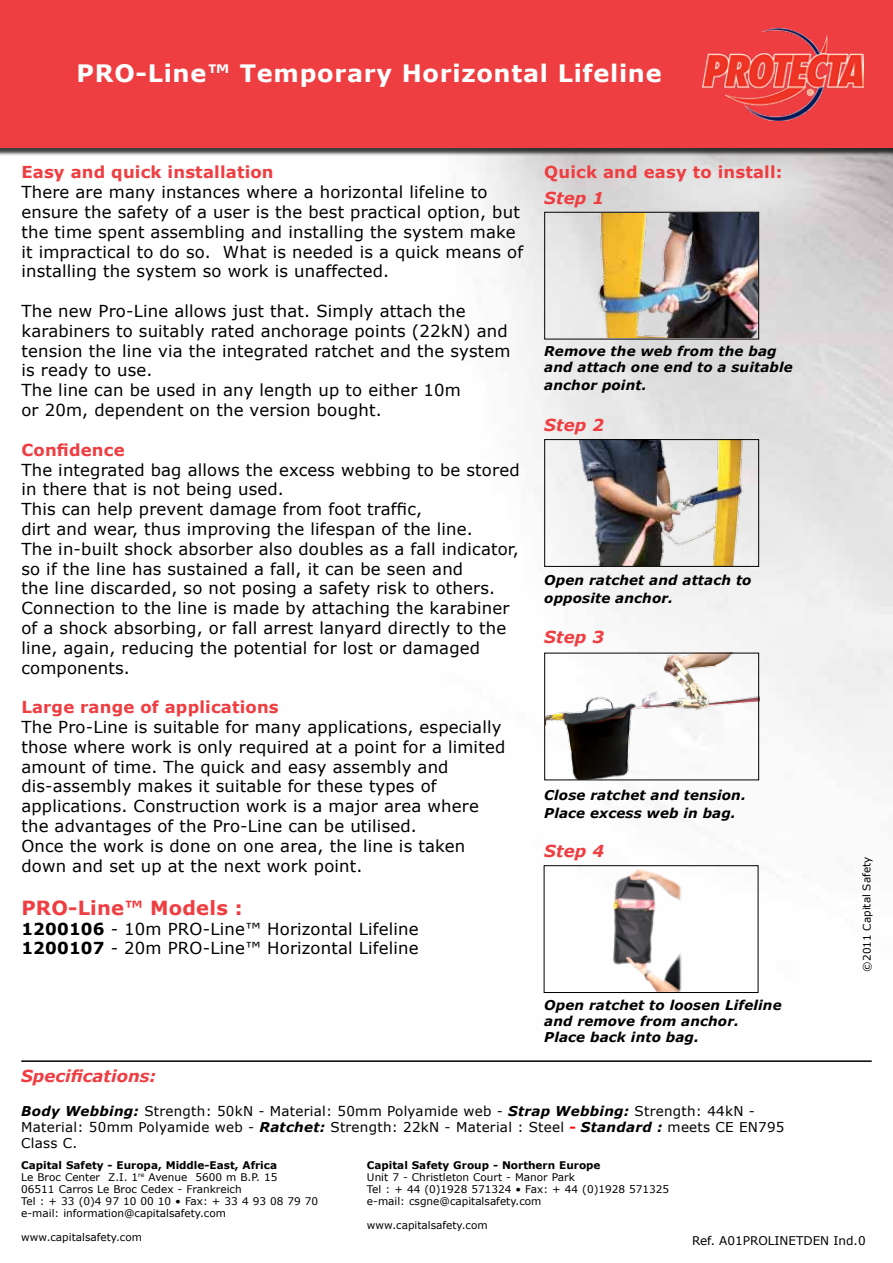
<style>
.page{position:relative;width:893px;height:1263px;background:#fff}
.page>*{position:absolute;margin:0;border:0;box-sizing:border-box;transform-origin:0 0}
.t1{font:700 24px "Verdana";letter-spacing:.03em;color:#fff}
.t2{font:700 19.5px "Verdana";letter-spacing:.01em;color:#ef3e42}
.t3{font:16.5px/19.8px "Verdana";letter-spacing:.01em;color:#000}
.t4{font:700 16.5px "Verdana";letter-spacing:.01em;color:#ef3e42}
.t5{font:italic 700 16.5px "Verdana";letter-spacing:.01em;color:#ef3e42}
.t6{font:italic 700 13.5px/16.2px "Verdana";letter-spacing:.01em;color:#000}
.t7{font:13.5px/16.2px "Verdana";letter-spacing:.02em;color:#000}
.t8{font:12px "Verdana";color:#000}
.t9{font:10.5px/12px "Verdana";color:#000}
.t10{font:700 10.5px "Verdana";color:#000}
.s1{font-weight:700}
.s2{font-weight:700;font-style:italic}
.s3{font-weight:700;color:#f00}
</style>
<div class="page">
<img style="left:478px;top:156px;width:415px;height:837px">
<img style="left:590px;top:214px;width:167px;height:123px">
<img style="left:579px;top:441px;width:169px;height:124px">
<img style="left:546px;top:655px;width:211px;height:123px">
<img style="left:586px;top:867px;width:95px;height:124px">
<div style="left:0;top:0;width:893px;height:156px;background:#000;opacity:.77"></div>
<div style="left:0;top:0;width:893px;height:147px;background:#ef3e42"></div>
<img style="left:703px;top:28px;width:160px;height:92px">
<div style="left:544px;top:212px;width:215px;height:127px;border:1px solid #000"></div>
<div style="left:544px;top:439px;width:215px;height:128px;border:1px solid #000"></div>
<div style="left:544px;top:653px;width:215px;height:127px;border:1px solid #000"></div>
<div style="left:544px;top:865px;width:214px;height:128px;border:1px solid #000"></div>
<hr style="left:21px;top:1060px;width:851px;height:2px;background:#000">
<h1 class="t1" style="left:77px;top:58px;width:587px">PRO-Line™ Temporary Horizontal Lifeline</h1>
<p class="t4" style="left:21px;top:162px;width:254px">Easy and quick installation</p>
<p class="t3" style="left:21px;top:182px;width:503px">There are many instances where a horizontal lifeline to ensure the safety of a user is the best practical option, but the time spent assembling and installing the system make it impractical to do so. What is needed is a quick means of installing the system so work is unaffected.</p>
<p class="t3" style="left:21px;top:301px;width:491px">The new Pro-Line allows just that. Simply attach the karabiners to suitably rated anchorage points (22kN) and tension the line via the integrated ratchet and the system is ready to use.<br>The line can be used in any length up to either 10m<br>or 20m, dependent on the version bought.</p>
<p class="t4" style="left:21px;top:439px;width:105px">Confidence</p>
<p class="t3" style="left:21px;top:459px;width:500px">The integrated bag allows the excess webbing to be stored in there that is not being used.<br>This can help prevent damage from foot traffic,<br>dirt and wear, thus improving the lifespan of the line.<br>The in-built shock absorber also doubles as a fall indicator, so if the line has sustained a fall, it can be seen and<br>the line discarded, so not posing a safety risk to others.<br>Connection to the line is made by attaching the karabiner of a shock absorbing, or fall arrest lanyard directly to the line, again, reducing the potential for lost or damaged components.</p>
<p class="t4" style="left:21px;top:697px;width:259px">Large range of applications</p>
<p class="t3" style="left:21px;top:716px;width:485px">The Pro-Line is suitable for many applications, especially those where work is only required at a point for a limited amount of time. The quick and easy assembly and dis-assembly makes it suitable for these types of applications. Construction work is a major area where the advantages of the Pro-Line can be utilised.<br>Once the work is done on one area, the line is taken down and set up at the next work point.</p>
<p class="t2" style="left:21px;top:895px;width:223px">PRO-Line™ Models :</p>
<p class="t3" style="left:21px;top:918px;width:399px"><span class="s1">1200106</span> - 10m PRO-Line™ Horizontal Lifeline<br><span class="s1">1200107</span> - 20m PRO-Line™ Horizontal Lifeline</p>
<p class="t4" style="left:544px;top:162px;width:240px">Quick and easy to install:</p>
<p class="t5" style="left:544px;top:188px;width:61px">Step 1</p>
<p class="t6" style="left:544px;top:342px;width:250px">Remove the web from the bag and attach one end to a suitable</p>
<p class="t6" style="left:544px;top:377px;width:104px">anchor point.</p>
<p class="t5" style="left:544px;top:415px;width:61px">Step 2</p>
<p class="t6" style="left:544px;top:571px;width:209px;line-height:18px">Open ratchet and attach to opposite anchor.</p>
<p class="t5" style="left:544px;top:626px;width:61px">Step 3</p>
<p class="t6" style="left:544px;top:786px;width:203px;line-height:18px">Close ratchet and tension.<br>Place excess web in bag.</p>
<p class="t5" style="left:544px;top:840px;width:61px">Step 4</p>
<p class="t6" style="left:544px;top:996px;width:239px">Open ratchet to loosen Lifeline and remove from anchor.<br>Place back into bag.</p>
<p class="t5" style="left:21px;top:1065px;width:136px">Specifications:</p>
<p class="t7" style="left:21px;top:1102px;width:765px"><span class="s2">Body Webbing:</span> Strength: 50kN - Material: 50mm Polyamide web - <span class="s2">Strap Webbing:</span> Strength: 44kN -<br>Material: 50mm Polyamide web - <span class="s2">Ratchet:</span> Strength: 22kN - Material : Steel <span class="s3">-</span> <span class="s2">Standard :</span> meets CE EN795<br>Class C.</p>
<p class="t9" style="left:860px;top:971px;width:116px;rotate:-90deg">©2011 Capital Safety</p>
<p class="t9" style="left:21px;top:1159px;width:299px"><span class="s1">Capital Safety - Europa, Middle-East, Africa<br></span>Le Broc Center Z.I. 1<sup>re</sup> Avenue 5600 m B.P. 15<br>06511 Carros Le Broc Cedex - Frankreich<br>Tel : + 33 (0)4 97 10 00 10 • Fax: + 33 4 93 08 79 70 e-mail: information@capitalsafety.com</p>
<p class="t9" style="left:21px;top:1231px;width:122px">www.capitalsafety.com</p>
<p class="t10" style="left:367px;top:1158px;width:235px">Capital Safety Group - Northern Europe</p>
<p class="t9" style="left:367px;top:1171px;width:304px">Unit 7 - Christleton Court - Manor Park<br>Tel : + 44 (0)1928 571324 • Fax: + 44 (0)1928 571325 e-mail: csgne@capitalsafety.com</p>
<p class="t9" style="left:367px;top:1219px;width:122px">www.capitalsafety.com</p>
<p class="t8" style="left:692px;top:1233px;width:175px">Ref. A01PROLINETDEN Ind.0</p>
</div>
